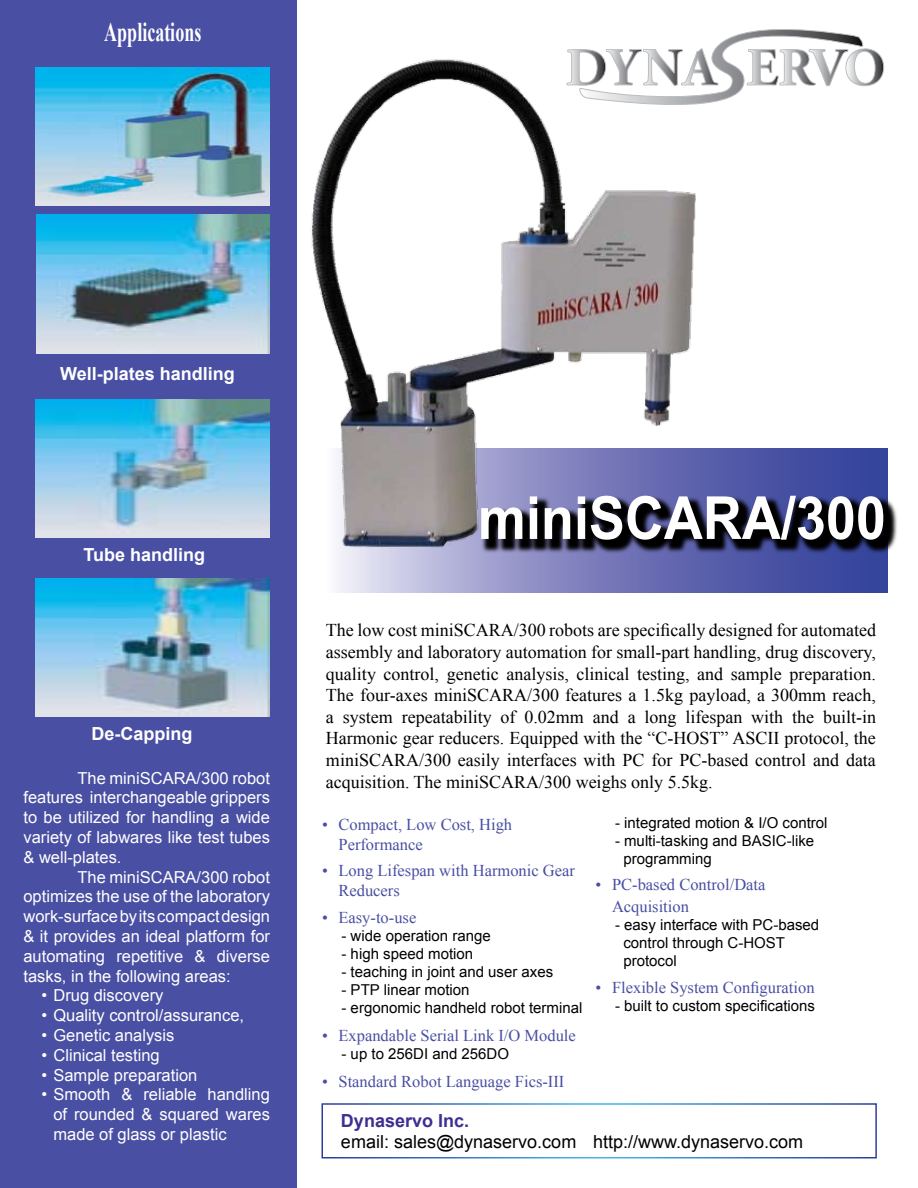
<style>
.page{position:relative;width:918px;height:1188px;background:#fff}
.page>*{position:absolute;margin:0;border:0;box-sizing:border-box;transform-origin:0 0}
.t1{font:700 59.4px "Arial";color:#fff;scale:.91 1}
.t2{font:700 27px "Times New Roman";color:#fff;scale:.67 1}
.t3{font:18px/21.6px "Times New Roman";color:#000;text-align:justify}
.t4{font:18px "Arial";color:#000}
.t5{font:700 18px "Arial";color:#fff}
.t6{font:700 18px "Arial";color:#3e2f90}
.t7{font:16.5px/19.8px "Arial";color:#fff;text-align:justify}
.t8{font:16.5px/19.8px "Times New Roman";color:#494fa2}
.t9{font:15px/18px "Arial";color:#000}
</style>
<div class="page">
<div style="left:0;top:0;width:297px;height:1188px;background:#494fa2"></div>
<img style="left:36px;top:68px;width:234px;height:138px">
<img style="left:36px;top:214px;width:234px;height:140px">
<img style="left:35px;top:399px;width:235px;height:138px">
<img style="left:35px;top:579px;width:235px;height:138px">
<svg style="left:567px;top:29px;width:317px;height:74px"></svg>
<svg style="left:336px;top:448px;width:552px;height:144px"></svg>
<svg style="left:710px;top:495px;width:187px;height:59px"></svg>
<div style="left:321px;top:1103px;width:556px;height:55px;border:2px solid #fff"></div>
<img style="left:311px;top:54px;width:399px;height:505px">
<h2 class="t2" style="left:104px;top:13px;width:146px">Applications</h2>
<p class="t5" style="left:60px;top:361px;width:176px">Well-plates handling</p>
<p class="t5" style="left:84px;top:543px;width:123px">Tube handling</p>
<p class="t5" style="left:91px;top:721px;width:102px">De-Capping</p>
<p class="t7" style="left:23px;top:768px;width:248px;text-indent:54px">The miniSCARA/300 robot features interchangeable grippers to be utilized for handling a wide variety of labwares like test tubes &amp; well-plates.</p>
<p class="t7" style="left:23px;top:867px;width:248px;text-indent:54px">The miniSCARA/300 robot optimizes the use of the laboratory work-surfacebyitscompactdesign &amp; it provides an ideal platform for automating repetitive &amp; diverse tasks, in the following areas:</p>
<p class="t7" style="left:41px;top:986px;width:124px">• Drug discovery</p>
<p class="t7" style="left:41px;top:1006px;width:204px">• Quality control/assurance,</p>
<p class="t7" style="left:41px;top:1025px;width:135px">• Genetic analysis</p>
<p class="t7" style="left:41px;top:1045px;width:120px">• Clinical testing</p>
<p class="t7" style="left:41px;top:1065px;width:157px">• Sample preparation</p>
<p class="t7" style="left:53px;top:1085px;width:218px;text-indent:-12px">• Smooth &amp; reliable handling of rounded &amp; squared wares made of glass or plastic</p>
<h1 class="t1" style="left:478px;top:479px;width:450px">miniSCARA/300</h1>
<p class="t3" style="left:326px;top:619px;width:552px">The low cost miniSCARA/300 robots are specifically designed for automated assembly and laboratory automation for small-part handling, drug discovery, quality control, genetic analysis, clinical testing, and sample preparation.<br>The four-axes miniSCARA/300 features a 1.5kg payload, a 300mm reach, a system repeatability of 0.02mm and a long lifespan with the built-in Harmonic gear reducers. Equipped with the “C-HOST” ASCII protocol, the miniSCARA/300 easily interfaces with PC for PC-based control and data acquisition. The miniSCARA/300 weighs only 5.5kg.</p>
<p class="t8" style="left:322px;top:815px;width:7px">•</p>
<p class="t8" style="left:322px;top:860px;width:7px">•</p>
<p class="t8" style="left:322px;top:908px;width:7px">•</p>
<p class="t8" style="left:322px;top:1025px;width:7px">•</p>
<p class="t8" style="left:322px;top:1071px;width:7px">•</p>
<p class="t8" style="left:339px;top:815px;width:175px">Compact, Low Cost, High<br>Performance</p>
<p class="t8" style="left:339px;top:860px;width:238px">Long Lifespan with Harmonic Gear<br>Reducers</p>
<p class="t8" style="left:339px;top:908px;width:79px">Easy-to-use</p>
<p class="t9" style="left:342px;top:927px;width:151px">- wide operation range</p>
<p class="t9" style="left:342px;top:945px;width:133px">- high speed motion</p>
<p class="t9" style="left:342px;top:963px;width:213px">- teaching in joint and user axes</p>
<p class="t9" style="left:342px;top:981px;width:130px">- PTP linear motion</p>
<p class="t9" style="left:342px;top:999px;width:242px">- ergonomic handheld robot terminal</p>
<p class="t8" style="left:339px;top:1025px;width:239px">Expandable Serial Link I/O Module</p>
<p class="t9" style="left:342px;top:1045px;width:169px">- up to 256DI and 256DO</p>
<p class="t8" style="left:339px;top:1071px;width:227px">Standard Robot Language Fics-III</p>
<p class="t8" style="left:596px;top:875px;width:7px">•</p>
<p class="t8" style="left:596px;top:978px;width:7px">•</p>
<p class="t9" style="left:615px;top:814px;width:214px">- integrated motion &amp; I/O control</p>
<p class="t9" style="left:623px;top:832px;width:192px;text-indent:-8px">- multi-tasking and BASIC-like programming</p>
<p class="t8" style="left:612px;top:874px;width:155px;line-height:21.6px">PC-based Control/Data<br>Acquisition</p>
<p class="t9" style="left:623px;top:916px;width:197px;text-indent:-8px">- easy interface with PC-based control through C-HOST protocol</p>
<p class="t8" style="left:612px;top:978px;width:200px">Flexible System Configuration</p>
<p class="t9" style="left:615px;top:997px;width:202px">- built to custom specifications</p>
<p class="t6" style="left:341px;top:1108px;width:130px">Dynaservo Inc.</p>
<p class="t4" style="left:341px;top:1130px;width:464px">email: sales@dynaservo.com http://www.dynaservo.com</p>
</div>
